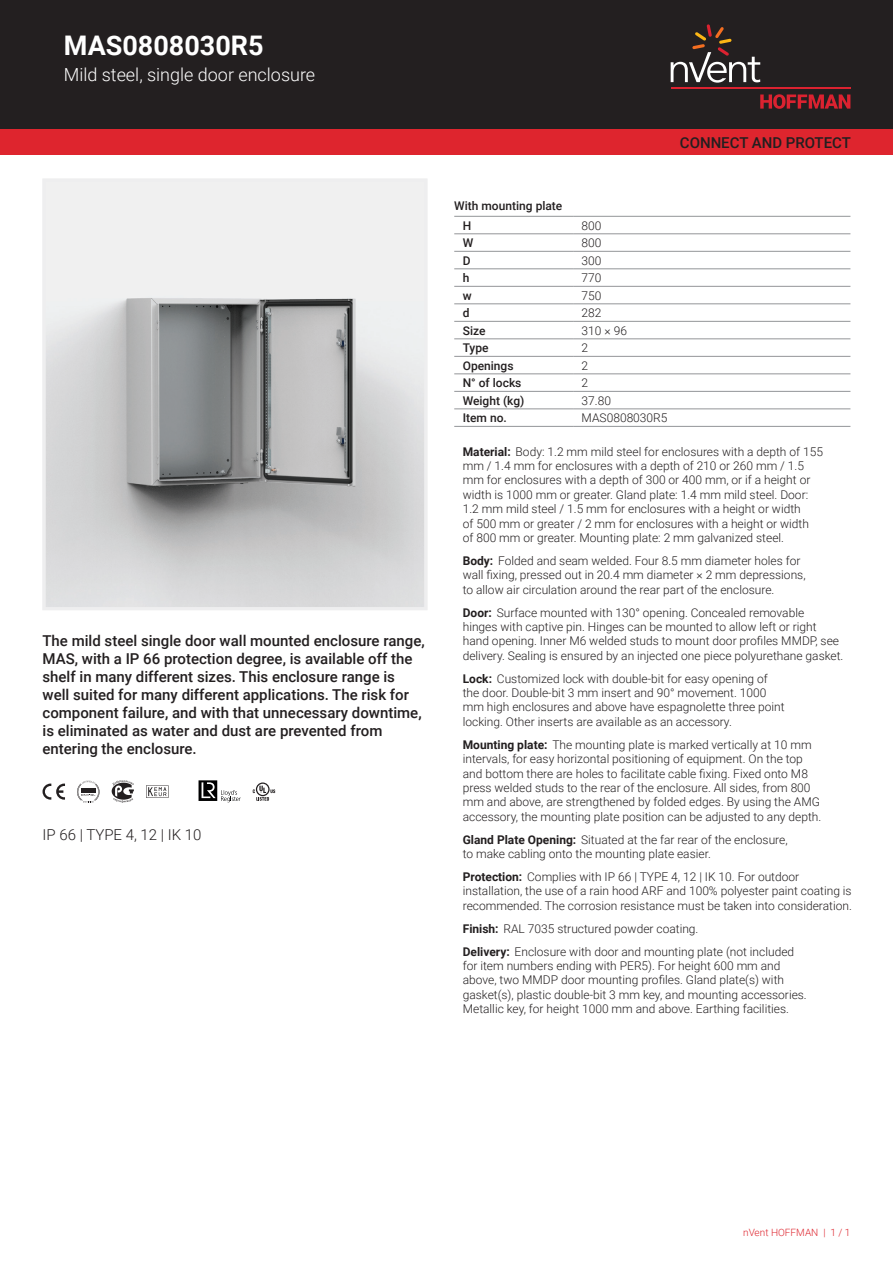
<style>
.page{position:relative;width:893px;height:1263px;background:#fff}
.page>*{position:absolute;margin:0;border:0;box-sizing:border-box;transform-origin:0 0}
.t1{font:700 27px "Roboto";color:#fff}
.t2{font:300 18px "Roboto";color:#fff}
.t3{font:500 15px/18px "Roboto";color:#231f20}
.t4{font:300 15px "Roboto";color:#231f20}
.t5{font:300 12px/14.4px "Roboto";color:#231f20}
.t6{font:500 12px/20.1px "Roboto";color:#231f20}
.t7{font:300 10.05px "Roboto";color:#de252e}
.s1{font-weight:700}
</style>
<div class="page">
<div style="left:0;top:0;width:893px;height:129px;background:#231f20"></div>
<svg style="left:760px;top:94px;width:90px;height:15px"></svg>
<hr style="left:671px;top:88px;width:179px;height:1px;background:#db2230">
<svg style="left:671px;top:24px;width:89px;height:59px"></svg>
<div style="left:0;top:129px;width:893px;height:26px;background:#de252e"></div>
<hr style="left:454px;top:216px;width:119px;height:1px;background:#939598">
<hr style="left:454px;top:234px;width:119px;height:1px;background:#939598">
<hr style="left:573px;top:216px;width:277px;height:1px;background:#939598">
<hr style="left:573px;top:234px;width:277px;height:1px;background:#939598">
<hr style="left:454px;top:251px;width:119px;height:1px;background:#939598">
<hr style="left:573px;top:251px;width:277px;height:1px;background:#939598">
<hr style="left:454px;top:269px;width:119px;height:1px;background:#939598">
<hr style="left:573px;top:269px;width:277px;height:1px;background:#939598">
<hr style="left:454px;top:286px;width:119px;height:1px;background:#939598">
<hr style="left:573px;top:286px;width:277px;height:1px;background:#939598">
<hr style="left:454px;top:304px;width:119px;height:1px;background:#939598">
<hr style="left:573px;top:304px;width:277px;height:1px;background:#939598">
<hr style="left:454px;top:321px;width:119px;height:1px;background:#939598">
<hr style="left:573px;top:321px;width:277px;height:1px;background:#939598">
<hr style="left:454px;top:339px;width:119px;height:1px;background:#939598">
<hr style="left:573px;top:339px;width:277px;height:1px;background:#939598">
<hr style="left:454px;top:356px;width:119px;height:1px;background:#939598">
<hr style="left:573px;top:356px;width:277px;height:1px;background:#939598">
<hr style="left:454px;top:374px;width:119px;height:1px;background:#939598">
<hr style="left:573px;top:374px;width:277px;height:1px;background:#939598">
<hr style="left:454px;top:391px;width:119px;height:1px;background:#939598">
<hr style="left:573px;top:391px;width:277px;height:1px;background:#939598">
<hr style="left:454px;top:409px;width:119px;height:1px;background:#939598">
<hr style="left:454px;top:426px;width:119px;height:1px;background:#939598">
<hr style="left:573px;top:409px;width:277px;height:1px;background:#939598">
<hr style="left:573px;top:426px;width:277px;height:1px;background:#939598">
<img style="left:47px;top:183px;width:376px;height:423px">
<svg style="left:43px;top:783px;width:22px;height:17px"></svg>
<svg style="left:77px;top:781px;width:23px;height:21px"></svg>
<svg style="left:112px;top:780px;width:22px;height:23px"></svg>
<svg style="left:146px;top:785px;width:23px;height:13px"></svg>
<svg style="left:199px;top:780px;width:42px;height:22px"></svg>
<svg style="left:253px;top:782px;width:22px;height:19px"></svg>
<div style="left:43px;top:179px;width:384px;height:431px;border:3px solid #eeeeef"></div>
<h1 class="t1" style="left:64px;top:27px;width:201px">MAS0808030R5</h1>
<h2 class="t2" style="left:64px;top:62px;width:253px">Mild steel, single door enclosure</h2>
<p class="t3" style="left:43px;top:631px;width:384px">The mild steel single door wall mounted enclosure range, MAS, with a IP 66 protection degree, is available off the shelf in many different sizes. This enclosure range is well suited for many different applications. The risk for component failure, and with that unnecessary downtime, is eliminated as water and dust are prevented from entering the enclosure.</p>
<p class="t4" style="left:43px;top:824px;width:161px">IP 66 | TYPE 4, 12 | IK 10</p>
<p class="t6" style="left:463px;top:195px;width:101px;text-indent:-9px">With mounting plate<br>H</p>
<p class="t5" style="left:582px;top:218px;width:21px">800</p>
<p class="t3" style="left:680px;top:133px;width:173px">CONNECT AND PROTECT</p>
<p class="t6" style="left:463px;top:232px;width:12px">W</p>
<p class="t5" style="left:582px;top:235px;width:21px">800</p>
<p class="t6" style="left:463px;top:250px;width:9px">D</p>
<p class="t5" style="left:582px;top:253px;width:21px">300</p>
<p class="t6" style="left:463px;top:267px;width:8px">h</p>
<p class="t5" style="left:582px;top:270px;width:21px">770</p>
<p class="t6" style="left:463px;top:285px;width:10px">w</p>
<p class="t5" style="left:582px;top:288px;width:21px">750</p>
<p class="t6" style="left:463px;top:302px;width:8px">d</p>
<p class="t5" style="left:582px;top:305px;width:21px">282</p>
<p class="t6" style="left:463px;top:320px;width:24px">Size</p>
<p class="t5" style="left:582px;top:323px;width:47px">310 × 96</p>
<p class="t6" style="left:463px;top:337px;width:27px">Type</p>
<p class="t5" style="left:582px;top:340px;width:8px">2</p>
<p class="t6" style="left:463px;top:355px;width:52px">Openings</p>
<p class="t5" style="left:582px;top:358px;width:8px">2</p>
<p class="t6" style="left:463px;top:372px;width:60px">N° of locks</p>
<p class="t5" style="left:582px;top:375px;width:8px">2</p>
<p class="t6" style="left:463px;top:390px;width:63px">Weight (kg)</p>
<p class="t5" style="left:582px;top:393px;width:31px">37.80</p>
<p class="t6" style="left:463px;top:407px;width:46px">Item no.</p>
<p class="t5" style="left:582px;top:410px;width:87px">MAS0808030R5</p>
<p class="t5" style="left:463px;top:444px;width:362px"><span class="s1">Material:</span> Body: 1.2 mm mild steel for enclosures with a depth of 155 mm / 1.4 mm for enclosures with a depth of 210 or 260 mm / 1.5 mm for enclosures with a depth of 300 or 400 mm, or if a height or width is 1000 mm or greater. Gland plate: 1.4 mm mild steel. Door:<br>1.2 mm mild steel / 1.5 mm for enclosures with a height or width<br>of 500 mm or greater / 2 mm for enclosures with a height or width<br>of 800 mm or greater. Mounting plate: 2 mm galvanized steel.</p>
<p class="t5" style="left:463px;top:553px;width:344px"><span class="s1">Body:</span> Folded and seam welded. Four 8.5 mm diameter holes for wall fixing, pressed out in 20.4 mm diameter × 2 mm depressions, to allow air circulation around the rear part of the enclosure.</p>
<p class="t5" style="left:463px;top:605px;width:382px"><span class="s1">Door:</span> Surface mounted with 130° opening. Concealed removable<br>hinges with captive pin. Hinges can be mounted to allow left or right hand opening. Inner M6 welded studs to mount door profiles MMDP, see delivery. Sealing is ensured by an injected one piece polyurethane gasket.</p>
<p class="t5" style="left:463px;top:671px;width:323px"><span class="s1">Lock:</span> Customized lock with double-bit for easy opening of the door. Double-bit 3 mm insert and 90° movement. 1000 mm high enclosures and above have espagnolette three point locking. Other inserts are available as an accessory.</p>
<p class="t5" style="left:463px;top:737px;width:360px"><span class="s1">Mounting plate:</span> The mounting plate is marked vertically at 10 mm intervals, for easy horizontal positioning of equipment. On the top and bottom there are holes to facilitate cable fixing. Fixed onto M8 press welded studs to the rear of the enclosure. All sides, from 800 mm and above, are strengthened by folded edges. By using the AMG accessory, the mounting plate position can be adjusted to any depth.</p>
<p class="t5" style="left:463px;top:832px;width:326px"><span class="s1">Gland Plate Opening:</span> Situated at the far rear of the enclosure, to make cabling onto the mounting plate easier.</p>
<p class="t5" style="left:463px;top:869px;width:391px"><span class="s1">Protection:</span> Complies with IP 66 | TYPE 4, 12 | IK 10. For outdoor installation, the use of a rain hood ARF and 100% polyester paint coating is recommended. The corrosion resistance must be taken into consideration.</p>
<p class="t5" style="left:463px;top:916px;width:333px;line-height:23px"><span class="s1">Finish:</span> RAL 7035 structured powder coating.<br><span class="s1">Delivery:</span> Enclosure with door and mounting plate (not included</p>
<p class="t5" style="left:463px;top:958px;width:346px">for item numbers ending with PER5). For height 600 mm and above, two MMDP door mounting profiles. Gland plate(s) with gasket(s), plastic double-bit 3 mm key, and mounting accessories.<br>Metallic key, for height 1000 mm and above. Earthing facilities.</p>
<p class="t7" style="left:743px;top:1226px;width:109px">nVent HOFFMAN | 1 / 1</p>
</div>
